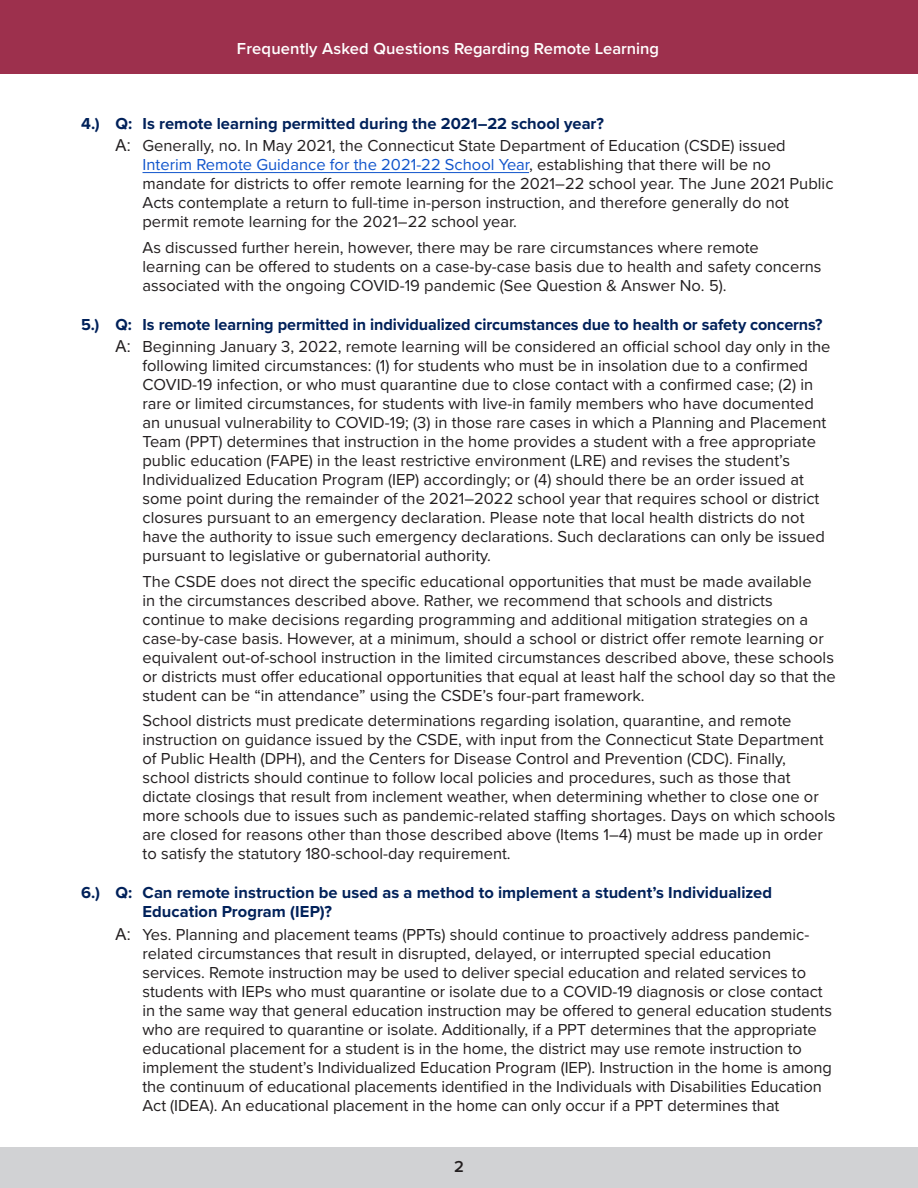
<style>
.page{position:relative;width:918px;height:1188px;background:#fff}
.page>*{position:absolute;margin:0;border:0;box-sizing:border-box;transform-origin:0 0}
.t1{font:16.5px/18.9px "Proxima Nova";color:#231f20}
.question{font:700 16.5px/18.9px "Proxima Nova";color:#00215a}
.t2{font:600 16.5px "Proxima Nova";color:#fff}
.t3{font:600 16.5px "Proxima Nova";color:#231f20}
.s1{font-family:"Arial"}
.s2{color:#15c}
</style>
<div class="page">
<div style="left:0;top:1147px;width:918px;height:41px;background:#d1d2d4"></div>
<div style="left:0;top:0;width:918px;height:74px;background:#9d304d"></div>
<hr style="left:142px;top:172px;width:387px;height:1px;background:#15c">
<p class="t2" style="left:237px;top:37px;width:424px">Frequently Asked Questions Regarding Remote Learning</p>
<p class="question" style="left:81px;top:113px;width:524px">4.) Q: Is remote learning permitted during the 2021–22 school year?</p>
<p class="t1" style="left:142px;top:135px;width:693px;text-indent:-27px"><span class="s1">A:</span> Generally, no. In May 2021, the Connecticut State Department of Education (CSDE) issued <span class="s2">Interim Remote Guidance for the 2021-22 School Year</span>, establishing that there will be no mandate for districts to offer remote learning for the 2021–22 school year. The June 2021 Public Acts contemplate a return to full-time in-person instruction, and therefore generally do not permit remote learning for the 2021–22 school year.</p>
<p class="t1" style="left:142px;top:237px;width:681px">As discussed further herein, however, there may be rare circumstances where remote<br>learning can be offered to students on a case-by-case basis due to health and safety concerns associated with the ongoing COVID-19 pandemic (See Question &amp; Answer No. 5).</p>
<p class="question" style="left:81px;top:315px;width:743px">5.) Q: Is remote learning permitted in individualized circumstances due to health or safety concerns?</p>
<p class="t1" style="left:142px;top:337px;width:690px;text-indent:-27px"><span class="s1">A:</span> Beginning January 3, 2022, remote learning will be considered an official school day only in the following limited circumstances: (1) for students who must be in insolation due to a confirmed COVID-19 infection, or who must quarantine due to close contact with a confirmed case; (2) in rare or limited circumstances, for students with live-in family members who have documented an unusual vulnerability to COVID-19; (3) in those rare cases in which a Planning and Placement Team (PPT) determines that instruction in the home provides a student with a free appropriate public education (FAPE) in the least restrictive environment (LRE) and revises the student’s Individualized Education Program (IEP) accordingly; or (4) should there be an order issued at some point during the remainder of the 2021–2022 school year that requires school or district closures pursuant to an emergency declaration. Please note that local health districts do not have the authority to issue such emergency declarations. Such declarations can only be issued pursuant to legislative or gubernatorial authority.</p>
<p class="t1" style="left:142px;top:571px;width:695px">The CSDE does not direct the specific educational opportunities that must be made available<br>in the circumstances described above. Rather, we recommend that schools and districts continue to make decisions regarding programming and additional mitigation strategies on a case-by-case basis. However, at a minimum, should a school or district offer remote learning or equivalent out-of-school instruction in the limited circumstances described above, these schools or districts must offer educational opportunities that equal at least half the school day so that the student can be “in attendance” using the CSDE’s four-part framework.</p>
<p class="t1" style="left:142px;top:711px;width:694px">School districts must predicate determinations regarding isolation, quarantine, and remote instruction on guidance issued by the CSDE, with input from the Connecticut State Department of Public Health (DPH), and the Centers for Disease Control and Prevention (CDC). Finally, school districts should continue to follow local policies and procedures, such as those that dictate closings that result from inclement weather, when determining whether to close one or more schools due to issues such as pandemic-related staffing shortages. Days on which schools are closed for reasons other than those described above (Items 1–4) must be made up in order to satisfy the statutory 180-school-day requirement.</p>
<p class="question" style="left:142px;top:883px;width:631px;text-indent:-62px">6.) Q: Can remote instruction be used as a method to implement a student’s Individualized<br>Education Program (IEP)?</p>
<p class="t1" style="left:142px;top:924px;width:691px;text-indent:-27px"><span class="s1">A:</span> Yes. Planning and placement teams (PPTs) should continue to proactively address pandemic&shy;related circumstances that result in disrupted, delayed, or interrupted special education services. Remote instruction may be used to deliver special education and related services to students with IEPs who must quarantine or isolate due to a COVID-19 diagnosis or close contact in the same way that general education instruction may be offered to general education students who are required to quarantine or isolate. Additionally, if a PPT determines that the appropriate educational placement for a student is in the home, the district may use remote instruction to implement the student’s Individualized Education Program (IEP). Instruction in the home is among the continuum of educational placements identified in the Individuals with Disabilities Education Act (IDEA). An educational placement in the home can only occur if a PPT determines that</p>
<p class="t3" style="left:454px;top:1154px;width:11px">2</p>
</div>
